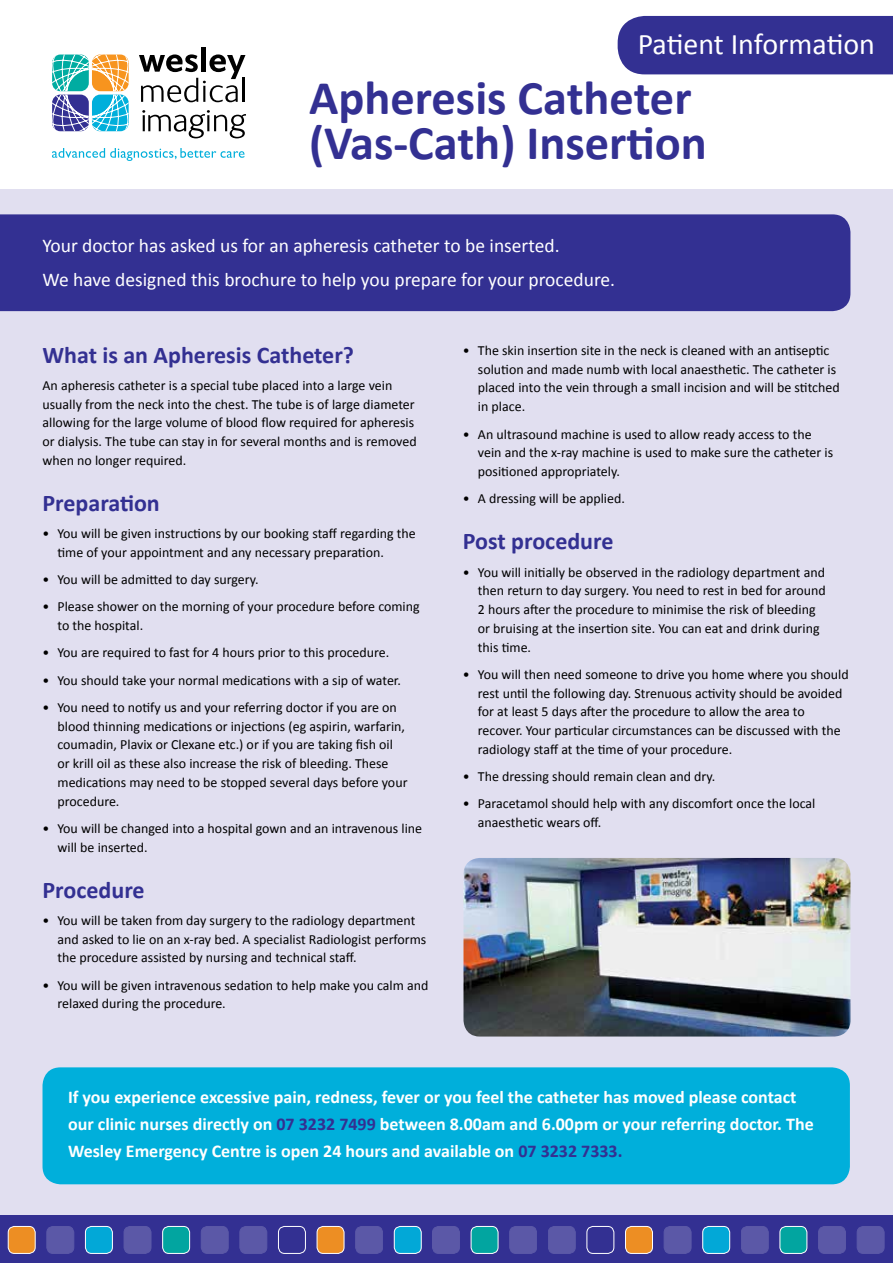
<style>
.page{position:relative;width:893px;height:1263px;background:#fff}
.page>*{position:absolute;margin:0;border:0;box-sizing:border-box;transform-origin:0 0}
.t1{font:700 48.45px/45.6px "Calibri";color:#333092}
.t2{font:30px "Calibri";letter-spacing:-.005em;color:#fff}
.t3{font:700 24px "Calibri";color:#333092}
.t4{font:19.5px/34px "Calibri";color:#fff}
.t5{font:700 18px/27px "Calibri";color:#fff}
.t6{font:13.95px/18.8px "Calibri";color:#000}
.s1{color:#333092}
</style>
<div class="page">
<div style="left:0;top:189px;width:893px;height:1074px;background:#e1dff0"></div>
<div style="left:0;top:214px;width:850px;height:97px;background:#333092"></div>
<div style="left:0;top:1215px;width:893px;height:48px;background:#333092"></div>
<div style="left:8px;top:1226px;width:27px;height:27px;background:#ed8e23;border-radius:6px"></div>
<div style="left:8px;top:1226px;width:27px;height:27px;border:1px solid #fff;border-radius:6px"></div>
<div style="left:47px;top:1226px;width:27px;height:27px;background:#5b58a7;border-radius:6px"></div>
<div style="left:47px;top:1226px;width:27px;height:27px;border:1px solid #fff;border-radius:6px"></div>
<div style="left:85px;top:1226px;width:27px;height:27px;background:#02a8d7;border-radius:6px"></div>
<div style="left:85px;top:1226px;width:28px;height:27px;border:1px solid #fff;border-radius:6px"></div>
<div style="left:201px;top:1226px;width:27px;height:27px;background:#5b58a7;border-radius:6px"></div>
<div style="left:201px;top:1226px;width:27px;height:27px;border:1px solid #fff;border-radius:6px"></div>
<div style="left:278px;top:1226px;width:28px;height:27px;border:1px solid #fff;border-radius:6px"></div>
<div style="left:317px;top:1226px;width:27px;height:27px;background:#ed8e23;border-radius:6px"></div>
<div style="left:317px;top:1226px;width:27px;height:27px;border:1px solid #fff;border-radius:6px"></div>
<div style="left:356px;top:1226px;width:27px;height:27px;background:#5b58a7;border-radius:6px"></div>
<div style="left:356px;top:1226px;width:27px;height:27px;border:1px solid #fff;border-radius:6px"></div>
<div style="left:394px;top:1226px;width:27px;height:27px;background:#02a8d7;border-radius:6px"></div>
<div style="left:394px;top:1226px;width:27px;height:27px;border:1px solid #fff;border-radius:6px"></div>
<div style="left:163px;top:1226px;width:27px;height:27px;background:#02a5a0;border-radius:6px"></div>
<div style="left:163px;top:1226px;width:27px;height:27px;border:1px solid #fff;border-radius:6px"></div>
<div style="left:240px;top:1226px;width:27px;height:27px;background:#5b58a7;border-radius:6px"></div>
<div style="left:240px;top:1226px;width:27px;height:27px;border:1px solid #fff;border-radius:6px"></div>
<div style="left:124px;top:1226px;width:27px;height:27px;background:#5b58a7;border-radius:6px"></div>
<div style="left:124px;top:1226px;width:27px;height:27px;border:1px solid #fff;border-radius:6px"></div>
<div style="left:510px;top:1226px;width:27px;height:27px;background:#5b58a7;border-radius:6px"></div>
<div style="left:510px;top:1226px;width:27px;height:27px;border:1px solid #fff;border-radius:6px"></div>
<div style="left:587px;top:1226px;width:27px;height:27px;border:1px solid #fff;border-radius:6px"></div>
<div style="left:625px;top:1226px;width:27px;height:27px;background:#ed8e23;border-radius:6px"></div>
<div style="left:625px;top:1226px;width:28px;height:27px;border:1px solid #fff;border-radius:6px"></div>
<div style="left:664px;top:1226px;width:27px;height:27px;background:#5b58a7;border-radius:6px"></div>
<div style="left:664px;top:1226px;width:27px;height:27px;border:1px solid #fff;border-radius:6px"></div>
<div style="left:703px;top:1226px;width:27px;height:27px;background:#02a8d7;border-radius:6px"></div>
<div style="left:703px;top:1226px;width:27px;height:27px;border:1px solid #fff;border-radius:6px"></div>
<div style="left:471px;top:1226px;width:27px;height:27px;background:#02a5a0;border-radius:6px"></div>
<div style="left:471px;top:1226px;width:27px;height:27px;border:1px solid #fff;border-radius:6px"></div>
<div style="left:548px;top:1226px;width:27px;height:27px;background:#5b58a7;border-radius:6px"></div>
<div style="left:548px;top:1226px;width:27px;height:27px;border:1px solid #fff;border-radius:6px"></div>
<div style="left:432px;top:1226px;width:27px;height:27px;background:#5b58a7;border-radius:6px"></div>
<div style="left:432px;top:1226px;width:28px;height:27px;border:1px solid #fff;border-radius:6px"></div>
<div style="left:818px;top:1226px;width:27px;height:27px;background:#5b58a7;border-radius:6px"></div>
<div style="left:818px;top:1226px;width:28px;height:27px;border:1px solid #fff;border-radius:6px"></div>
<div style="left:780px;top:1226px;width:27px;height:27px;background:#02a5a0;border-radius:6px"></div>
<div style="left:780px;top:1226px;width:27px;height:27px;border:1px solid #fff;border-radius:6px"></div>
<div style="left:857px;top:1226px;width:27px;height:27px;background:#5b58a7;border-radius:6px"></div>
<div style="left:857px;top:1226px;width:27px;height:27px;border:1px solid #fff;border-radius:6px"></div>
<div style="left:741px;top:1226px;width:27px;height:27px;background:#5b58a7;border-radius:6px"></div>
<div style="left:741px;top:1226px;width:27px;height:27px;border:1px solid #fff;border-radius:6px"></div>
<div style="left:618px;top:16px;width:275px;height:58px;background:#333092"></div>
<svg style="left:52px;top:55px;width:77px;height:76px"></svg>
<div style="left:201px;top:47px;width:5px;height:25px;background:#000"></div>
<svg style="left:139px;top:54px;width:106px;height:48px"></svg>
<hr style="left:242px;top:78px;width:2px;height:24px;background:#000">
<svg style="left:142px;top:110px;width:104px;height:28px"></svg>
<svg style="left:52px;top:148px;width:192px;height:13px"></svg>
<div style="left:43px;top:1067px;width:807px;height:117px;background:#00afdb;border-radius:18px"></div>
<img style="left:463px;top:858px;width:387px;height:178px">
<h2 class="t2" style="left:638px;top:26px;width:239px">Patient Information</h2>
<h1 class="t1" style="left:309px;top:73px;width:399px">Apheresis Catheter (Vas-Cath) Insertion</h1>
<h3 class="t4" style="left:43px;top:228px;width:574px">Your doctor has asked us for an apheresis catheter to be inserted.<br>We have designed this brochure to help you prepare for your procedure.</h3>
<h3 class="t3" style="left:43px;top:340px;width:313px">What is an Apheresis Catheter?</h3>
<p class="t6" style="left:43px;top:375px;width:376px">An apheresis catheter is a special tube placed into a large vein usually from the neck into the chest. The tube is of large diameter allowing for the large volume of blood flow required for apheresis or dialysis. The tube can stay in for several months and is removed when no longer required.</p>
<h3 class="t3" style="left:43px;top:488px;width:119px">Preparation</h3>
<p class="t6" style="left:58px;top:523px;width:360px;text-indent:-15px">• You will be given instructions by our booking staff regarding the time of your appointment and any necessary preparation.</p>
<p class="t6" style="left:43px;top:569px;width:218px">• You will be admitted to day surgery.</p>
<p class="t6" style="left:58px;top:597px;width:364px;text-indent:-15px">• Please shower on the morning of your procedure before coming to the hospital.</p>
<p class="t6" style="left:43px;top:643px;width:348px">• You are required to fast for 4 hours prior to this procedure.</p>
<p class="t6" style="left:43px;top:670px;width:360px">• You should take your normal medications with a sip of water.</p>
<p class="t6" style="left:58px;top:697px;width:351px;text-indent:-15px">• You need to notify us and your referring doctor if you are on blood thinning medications or injections (eg aspirin, warfarin, coumadin, Plavix or Clexane etc.) or if you are taking fish oil or krill oil as these also increase the risk of bleeding. These medications may need to be stopped several days before your procedure.</p>
<p class="t6" style="left:58px;top:818px;width:366px;text-indent:-15px">• You will be changed into a hospital gown and an intravenous line will be inserted.</p>
<h3 class="t3" style="left:43px;top:875px;width:104px">Procedure</h3>
<p class="t6" style="left:58px;top:910px;width:370px;text-indent:-15px">• You will be taken from day surgery to the radiology department and asked to lie on an x-ray bed. A specialist Radiologist performs the procedure assisted by nursing and technical staff.</p>
<p class="t6" style="left:58px;top:975px;width:372px;text-indent:-15px">• You will be given intravenous sedation to help make you calm and relaxed during the procedure.</p>
<p class="t6" style="left:478px;top:340px;width:363px;text-indent:-15px">• The skin insertion site in the neck is cleaned with an antiseptic solution and made numb with local anaesthetic. The catheter is placed into the vein through a small incision and will be stitched in place.</p>
<p class="t6" style="left:478px;top:424px;width:357px;text-indent:-15px">• An ultrasound machine is used to allow ready access to the vein and the x-ray machine is used to make sure the catheter is positioned appropriately.</p>
<p class="t6" style="left:463px;top:489px;width:163px">• A dressing will be applied.</p>
<h3 class="t3" style="left:463px;top:526px;width:152px">Post procedure</h3>
<p class="t6" style="left:478px;top:562px;width:349px;text-indent:-15px">• You will initially be observed in the radiology department and then return to day surgery. You need to rest in bed for around 2 hours after the procedure to minimise the risk of bleeding or bruising at the insertion site. You can eat and drink during this time.</p>
<p class="t6" style="left:478px;top:664px;width:372px;text-indent:-15px">• You will then need someone to drive you home where you should rest until the following day. Strenuous activity should be avoided for at least 5 days after the procedure to allow the area to recover. Your particular circumstances can be discussed with the radiology staff at the time of your procedure.</p>
<p class="t6" style="left:463px;top:766px;width:254px">• The dressing should remain clean and dry.</p>
<p class="t6" style="left:478px;top:794px;width:339px;text-indent:-15px">• Paracetamol should help with any discomfort once the local anaesthetic wears off.</p>
<p class="t5" style="left:68px;top:1083px;width:747px">If you experience excessive pain, redness, fever or you feel the catheter has moved please contact our clinic nurses directly on <span class="s1">07 3232 7499</span> between 8.00am and 6.00pm or your referring doctor. The<br>Wesley Emergency Centre is open 24 hours and available on <span class="s1">07 3232 7333.</span></p>
</div>
